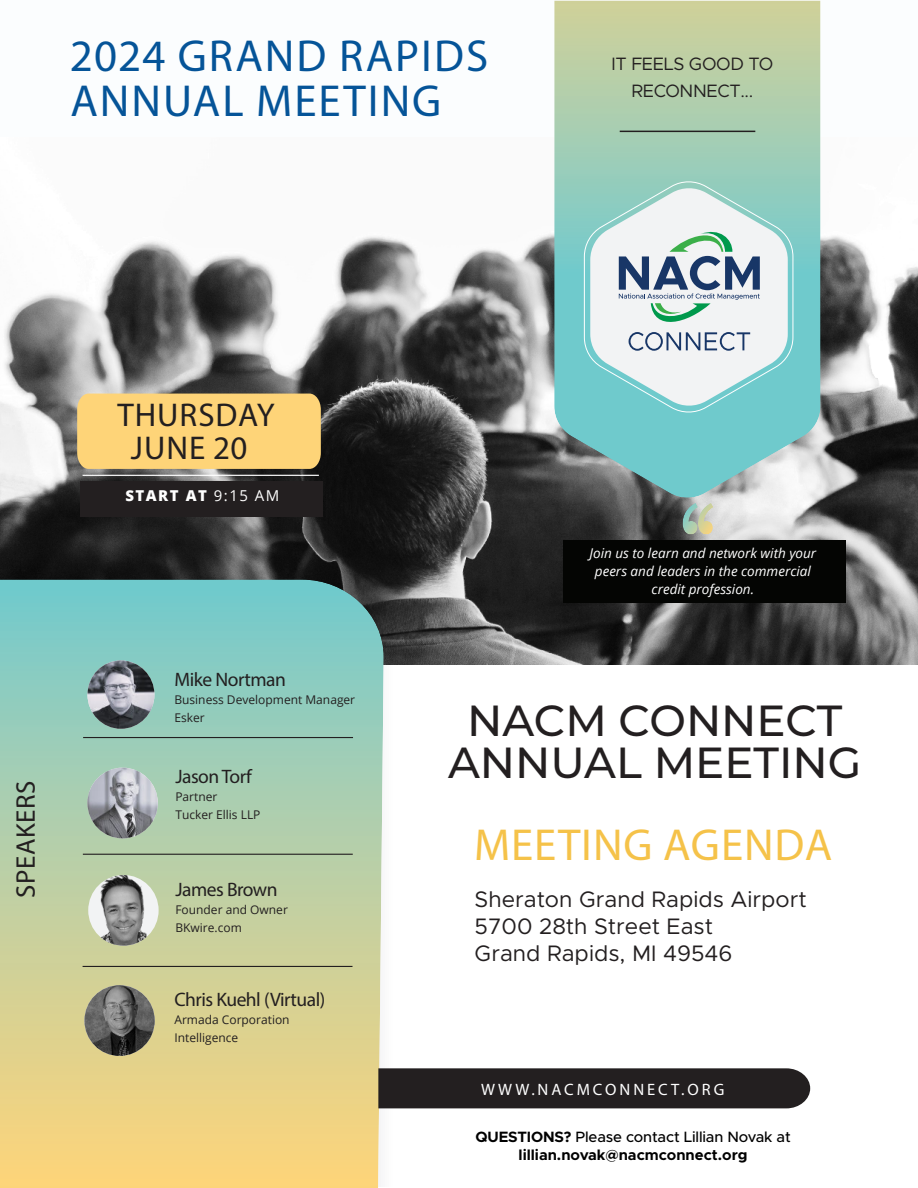
<style>
.page{position:relative;width:918px;height:1188px;background:#fff}
.page>*{position:absolute;margin:0;border:0;box-sizing:border-box;transform-origin:0 0}
.t1{font:45px/45px "Myriad Pro";letter-spacing:.045em;color:#055498}
.t2{font:45px "Myriad Pro";letter-spacing:.02em;color:#f5c249}
.t3{font:500 43.5px "Montserrat";color:#231f20}
.t4{font:33px "Myriad Pro";letter-spacing:.03em;color:#231f20}
.t5{font:27px "Myriad Pro";letter-spacing:.02em;color:#231f20}
.t6{font:22.5px/27px "Metropolis";color:#231f20}
.t7{font:19.5px "Myriad Pro";letter-spacing:-.025em;color:#231f20}
.t8{font:18px/27px "Metropolis";letter-spacing:-.02em;color:#231f20;text-align:center}
.t9{font:16.5px "Myriad Pro";letter-spacing:.18em;color:#fff}
.t10{font:700 15px/18px "Metropolis";color:#000;text-align:center}
.t11{font:800 15px "Open Sans";letter-spacing:.1em;color:#fff}
.t12{font:italic 13.5px/18px "Open Sans";color:#fff;text-align:center}
.t13{font:12px/18px "Open Sans";color:#231f20}
.s1{font-weight:400}
.s2{font-weight:500}
</style>
<div class="page">
<img style="left:0;top:234px;width:918px;height:431px">
<div style="left:0;top:0;width:918px;height:136px;background:#fbfdfe"></div>
<svg style="left:0;top:580px;width:384px;height:608px;background:#bbcea3"></svg>
<div style="left:77px;top:394px;width:244px;height:75px;background:#fed478"></div>
<hr style="left:83px;top:475px;width:236px;height:1px;background:#fff">
<img style="left:87px;top:660px;width:67px;height:69px">
<hr style="left:83px;top:737px;width:270px;height:1px;background:#231f20">
<div style="left:88px;top:875px;width:71px;height:71px;background:#f2f3f4;border-radius:50%"></div>
<img style="left:100px;top:875px;width:46px;height:71px">
<img style="left:87px;top:768px;width:71px;height:70px;border-radius:35px">
<img style="left:84px;top:985px;width:71px;height:71px;border-radius:35px">
<hr style="left:83px;top:854px;width:270px;height:1px;background:#231f20">
<hr style="left:83px;top:966px;width:270px;height:1px;background:#231f20">
<div style="left:378px;top:1068px;width:432px;height:40px;background:#231f20"></div>
<div style="left:563px;top:540px;width:283px;height:62px;background:#040503"></div>
<svg style="left:554px;top:0;width:267px;height:499px;background:#9ec8b3"></svg>
<svg style="left:584px;top:179px;width:210px;height:236px;background:#83cdc8"></svg>
<hr style="left:620px;top:131px;width:135px;height:1px;background:#231f20">
<svg style="left:683px;top:503px;width:30px;height:31px"></svg>
<svg style="left:590px;top:187px;width:198px;height:220px"></svg>
<div style="left:81px;top:481px;width:242px;height:35px;background:#231f20"></div>
<h1 class="t1" style="left:70px;top:35px;width:420px">2024 GRAND RAPIDS<br>ANNUAL MEETING</h1>
<h3 class="t8" style="left:612px;top:51px;width:163px">IT FEELS GOOD TO<br>RECONNECT...</h3>
<h3 class="t5" style="left:15px;top:898px;width:119px;rotate:-90deg">SPEAKERS</h3>
<h3 class="t4" style="left:117px;top:402px;width:159px">THURSDAY</h3>
<h3 class="t4" style="left:131px;top:436px;width:118px">JUNE 20</h3>
<p class="t11" style="left:125px;top:487px;width:156px">START AT <span class="s1">9:15 AM</span></p>
<h3 class="t7" style="left:174px;top:672px;width:113px">Mike Nortman</h3>
<p class="t13" style="left:174px;top:692px;width:182px">Business Development Manager<br>Esker</p>
<h3 class="t7" style="left:175px;top:769px;width:78px">Jason Torf</h3>
<p class="t13" style="left:175px;top:788px;width:87px">Partner<br>Tucker Ellis LLP</p>
<h3 class="t7" style="left:175px;top:882px;width:104px">James Brown</h3>
<p class="t13" style="left:175px;top:902px;width:114px">Founder and Owner<br>BKwire.com</p>
<h3 class="t7" style="left:174px;top:992px;width:153px">Chris Kuehl (Virtual)</h3>
<p class="t13" style="left:174px;top:1012px;width:117px">Armada Corporation<br>Intelligence</p>
<p class="t12" style="left:590px;top:546px;width:228px">Join us to learn and network with your peers and leaders in the commercial credit profession.</p>
<h2 class="t3" style="left:467px;top:695px;width:377px">NACM CONNECT</h2>
<h2 class="t3" style="left:448px;top:737px;width:415px">ANNUAL MEETING</h2>
<h1 class="t2" style="left:474px;top:827px;width:360px">MEETING AGENDA</h1>
<h3 class="t6" style="left:475px;top:886px;width:334px">Sheraton Grand Rapids Airport<br>5700 28th Street East<br>Grand Rapids, MI 49546</h3>
<h3 class="t9" style="left:481px;top:1083px;width:245px">WWW.NACMCONNECT.ORG</h3>
<p class="t10" style="left:476px;top:1129px;width:317px">QUESTIONS? <span class="s2">Please contact Lillian Novak at </span>lillian.novak@nacmconnect.org</p>
</div>
